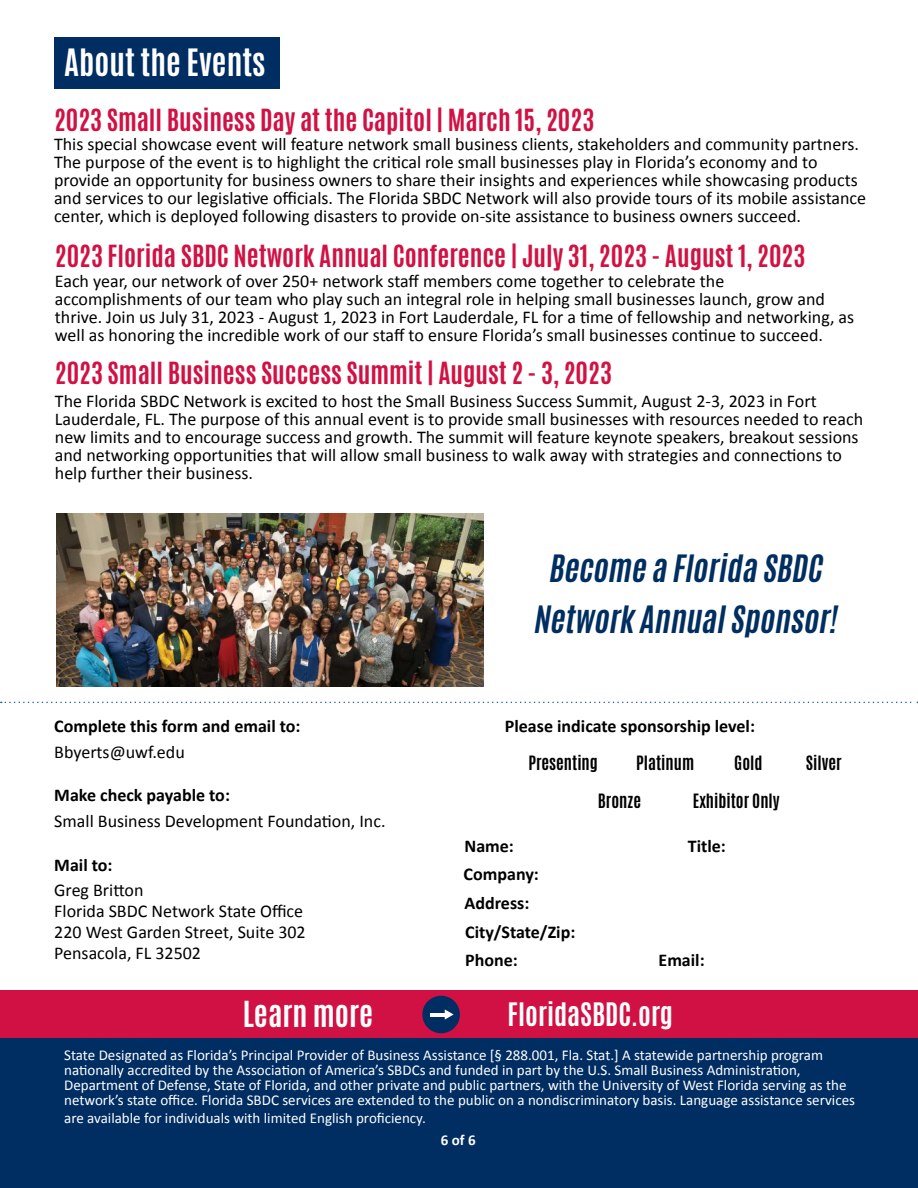
<style>
.page{position:relative;width:918px;height:1188px;background:#fff}
.page>*{position:absolute;margin:0;border:0;box-sizing:border-box;transform-origin:0 0}
.t1{font:italic 700 31.5px/51px "Antonio";color:#002e61;text-align:center}
.t2{font:700 31.5px "Antonio";color:#fff}
.t3{font:700 30px "Antonio";color:#fff}
.t4{font:700 27px "Antonio";color:#fff}
.t5{font:700 25.5px "Antonio";color:#d11144}
.t6{font:18px/18px "Calibri";color:#000}
.t7{font:700 18px/28.8px "Calibri";color:#000}
.t8{font:700 16.5px "Antonio";color:#000}
.t9{font:15px/15px "Calibri";color:#fff}
.t10{font:700 15px "Calibri";color:#fff}
.s1{color:#d11242}
</style>
<div class="page">
<div style="left:54px;top:37px;width:226px;height:52px;background:#002d62"></div>
<div style="left:0;top:990px;width:918px;height:49px;background:#d11144"></div>
<div style="left:422px;top:996px;width:38px;height:37px;background:#002d62;border-radius:50%"></div>
<hr style="left:430px;top:1013px;width:16px;height:3px;background:#fff">
<svg style="left:445px;top:1009px;width:9px;height:11px"></svg>
<div style="left:0;top:1039px;width:918px;height:149px;background:#002d62"></div>
<img style="left:56px;top:514px;width:427px;height:172px">
<svg style="left:1px;top:702px;width:917px;height:1px"></svg>
<h1 class="t2" style="left:64px;top:39px;width:203px">About the Events</h1>
<h3 class="t5" style="left:54px;top:100px;width:542px">2023 Small Business Day at the Capitol | March 15, 2023</h3>
<p class="t6" style="left:54px;top:135px;width:814px">This special showcase event will feature network small business clients, stakeholders and community partners.<br>The purpose of the event is to highlight the critical role small businesses play in Florida’s economy and to provide an opportunity for business owners to share their insights and experiences while showcasing products and services to our legislative officials. The Florida SBDC Network will also provide tours of its mobile assistance center, which is deployed following disasters to provide on-site assistance to business owners succeed.</p>
<h3 class="t5" style="left:55px;top:236px;width:752px">2023 Florida SBDC Network Annual Confer<span class="s1">ence | July 31, 2023 - August 1, 2023</span></h3>
<p class="t6" style="left:55px;top:272px;width:801px">Each year, our network of over 250+ network staff members come together to celebrate the accomplishments of our team who play such an integral role in helping small businesses launch, grow and thrive. Join us July 31, 2023 - August 1, 2023 in Fort Lauderdale, FL for a time of fellowship and networking, as well as honoring the incredible work of our staff to ensure Florida’s small businesses continue to succeed.</p>
<h3 class="t5" style="left:55px;top:354px;width:559px">2023 Small Business Success Sum<span class="s1">mit | August 2 - 3, 2023</span></h3>
<p class="t6" style="left:55px;top:392px;width:810px">The Florida SBDC Network is excited to host the Small Business Success Summit, August 2-3, 2023 in Fort Lauderdale, FL. The purpose of this annual event is to provide small businesses with resources needed to reach new limits and to encourage success and growth. The summit will feature keynote speakers, breakout sessions and networking opportunities that will allow small business to walk away with strategies and connections to help further their business.</p>
<p class="t7" style="left:54px;top:712px;width:248px">Complete this form and email to:</p>
<p class="t6" style="left:54px;top:743px;width:132px">Bbyerts@uwf.edu</p>
<p class="t7" style="left:54px;top:781px;width:177px">Make check payable to:</p>
<p class="t6" style="left:54px;top:812px;width:333px">Small Business Development Foundation, Inc.</p>
<p class="t7" style="left:54px;top:850px;width:60px">Mail to:</p>
<p class="t6" style="left:54px;top:880px;width:253px;line-height:21px">Greg Britton<br>Florida SBDC Network State Office<br>220 West Garden Street, Suite 302<br>Pensacola, FL 32502</p>
<h1 class="t1" style="left:533px;top:544px;width:313px">Become a Florida SBDC<br>Network AnnualSponsor!</h1>
<p class="t7" style="left:505px;top:712px;width:252px">Please indicate sponsorship level:</p>
<p class="t8" style="left:528px;top:750px;width:71px">Presenting</p>
<p class="t8" style="left:636px;top:750px;width:59px">Platinum</p>
<p class="t8" style="left:734px;top:750px;width:30px">Gold</p>
<p class="t8" style="left:598px;top:789px;width:45px">Bronze</p>
<p class="t8" style="left:693px;top:789px;width:88px">Exhibitor Only</p>
<p class="t7" style="left:465px;top:831px;width:51px">Name:</p>
<p class="t7" style="left:688px;top:831px;width:40px">Title:</p>
<p class="t7" style="left:464px;top:860px;width:113px">Company:<br>Address:<br>City/State/Zip:<br>Phone:</p>
<p class="t7" style="left:659px;top:946px;width:48px">Email:</p>
<p class="t8" style="left:806px;top:750px;width:37px">Silver</p>
<h2 class="t3" style="left:243px;top:991px;width:132px">Learn more</h2>
<h3 class="t4" style="left:508px;top:994px;width:167px">FloridaSBDC.org</h3>
<p class="t9" style="left:64px;top:1047px;width:792px">State Designated as Florida’s Principal Provider of Business Assistance [§ 288.001, Fla. Stat.] A statewide partnership program nationally accredited by the Association of America’s SBDCs and funded in part by the U.S. Small Business Administration, Department of Defense, State of Florida, and other private and public partners, with the University of West Florida serving as the network’s state office. Florida SBDC services are extended to the public on a nondiscriminatory basis. Language assistance services</p>
<p class="t9" style="left:64px;top:1110px;width:363px">are available for individuals with limited English proficiency.</p>
<p class="t10" style="left:441px;top:1131px;width:36px">6 of 6</p>
</div>
